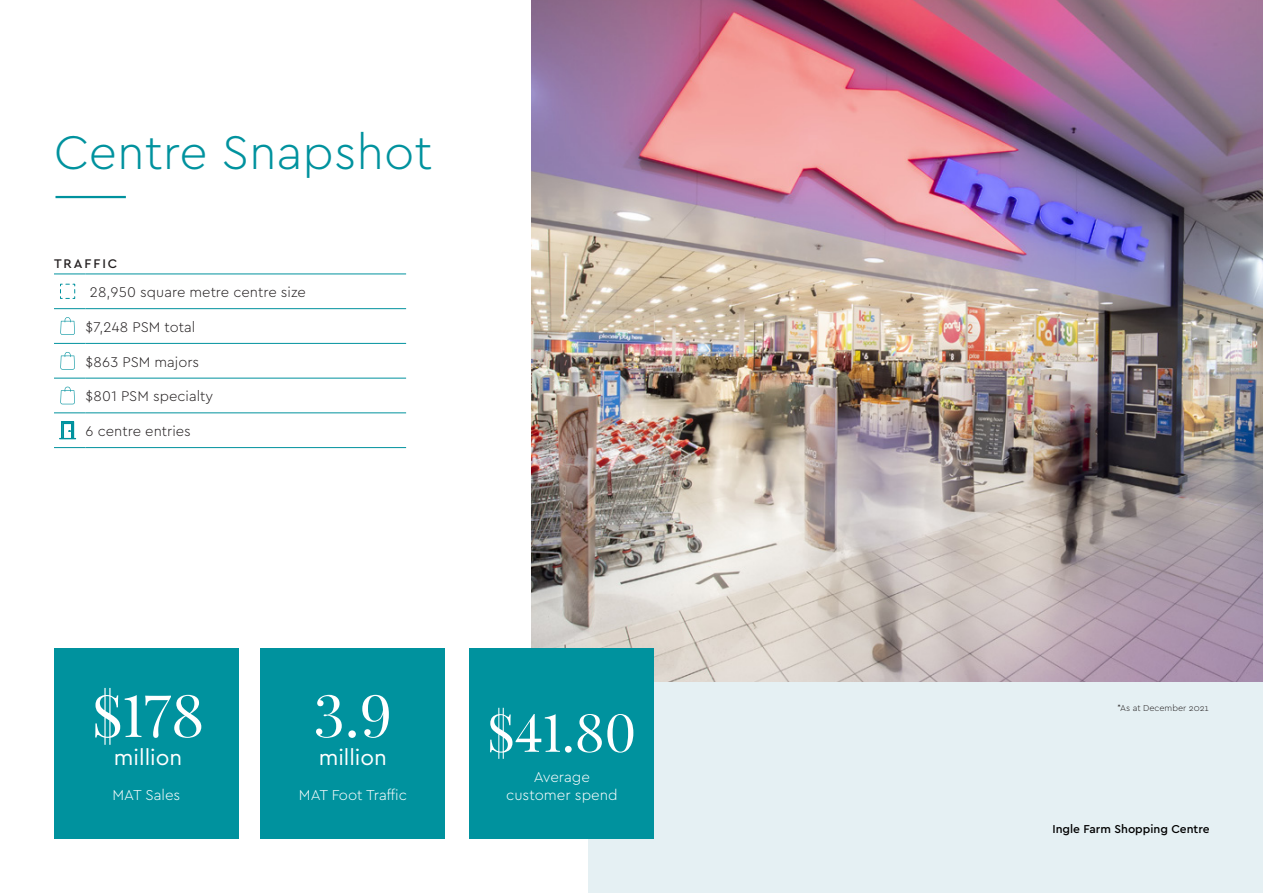
<style>
.page{position:relative;width:1263px;height:893px;background:#fff}
.page>*{position:absolute;margin:0;border:0;box-sizing:border-box;transform-origin:0 0}
.COPY{font:58.5px "Playfair Display";color:#fff}
.COPY-2{font:52.5px "Playfair Display";color:#fff}
.COPY-3{font:300 49.5px "Cera GR";color:#00929e}
.COPY-4{font:22.5px "Cera GR";color:#fff}
.COPY-5{font:300 15px/17.5px "Cera GR";color:#fff;text-align:center}
.t1{font:300 14.7px "Cera GR";color:#231f20}
.t2{font:500 13.2px "Cera GR";letter-spacing:.15em;color:#231f20}
.t3{font:500 12px "Cera GR";color:#000}
.t4{font:300 9px "Cera GR";color:#231f20}
</style>
<div class="page">
<div style="left:589px;top:0;width:674px;height:893px;background:#e5f0f3"></div>
<img style="left:531px;top:0;width:732px;height:682px">
<div style="left:54px;top:648px;width:185px;height:191px;background:#00929e"></div>
<hr style="left:56px;top:196px;width:70px;height:2px;background:#00929e">
<div style="left:260px;top:648px;width:185px;height:191px;background:#00929e"></div>
<div style="left:469px;top:648px;width:185px;height:191px;background:#00929e"></div>
<hr style="left:54px;top:274px;width:31px;height:1px;background:#00929e">
<hr style="left:85px;top:274px;width:321px;height:1px;background:#00929e">
<hr style="left:54px;top:308px;width:31px;height:1px;background:#00929e">
<hr style="left:85px;top:308px;width:321px;height:1px;background:#00929e">
<hr style="left:54px;top:343px;width:31px;height:1px;background:#00929e">
<hr style="left:85px;top:343px;width:321px;height:1px;background:#00929e">
<hr style="left:54px;top:378px;width:31px;height:1px;background:#00929e">
<hr style="left:85px;top:378px;width:321px;height:1px;background:#00929e">
<hr style="left:54px;top:412px;width:31px;height:1px;background:#00929e">
<hr style="left:85px;top:412px;width:321px;height:1px;background:#00929e">
<hr style="left:54px;top:447px;width:31px;height:1px;background:#00929e">
<hr style="left:85px;top:447px;width:321px;height:1px;background:#00929e">
<svg style="left:60px;top:283px;width:15px;height:16px"></svg>
<svg style="left:60px;top:317px;width:15px;height:18px"></svg>
<svg style="left:60px;top:352px;width:15px;height:18px"></svg>
<svg style="left:60px;top:386px;width:15px;height:18px"></svg>
<svg style="left:59px;top:421px;width:17px;height:18px"></svg>
<p class="COPY-3" style="left:54px;top:125px;width:380px">Centre Snapshot</p>
<p class="t2" style="left:54px;top:256px;width:65px">TRAFFIC</p>
<p class="t1" style="left:90px;top:284px;width:218px">28,950 square metre centre size</p>
<p class="t1" style="left:85px;top:319px;width:111px">$7,248 PSM total</p>
<p class="t1" style="left:85px;top:353px;width:115px">$863 PSM majors</p>
<p class="t1" style="left:85px;top:388px;width:129px">$801 PSM specialty</p>
<p class="t1" style="left:86px;top:423px;width:107px">6 centre entries</p>
<p class="COPY" style="left:92px;top:669px;width:114px">$178</p>
<p class="COPY-4" style="left:114px;top:745px;width:70px">million</p>
<p class="COPY-5" style="left:113px;top:786px;width:69px">MAT Sales</p>
<p class="COPY" style="left:313px;top:669px;width:80px">3.9</p>
<p class="COPY-4" style="left:319px;top:745px;width:70px">million</p>
<p class="COPY-5" style="left:299px;top:786px;width:110px">MAT Foot Traffic</p>
<p class="COPY-2" style="left:487px;top:691px;width:151px">$41.80</p>
<p class="COPY-5" style="left:506px;top:769px;width:113px">Average customer spend</p>
<p class="t4" style="left:1117px;top:703px;width:93px">*As at December 2021</p>
<p class="t3" style="left:1052px;top:822px;width:159px">Ingle Farm Shopping Centre</p>
</div>
